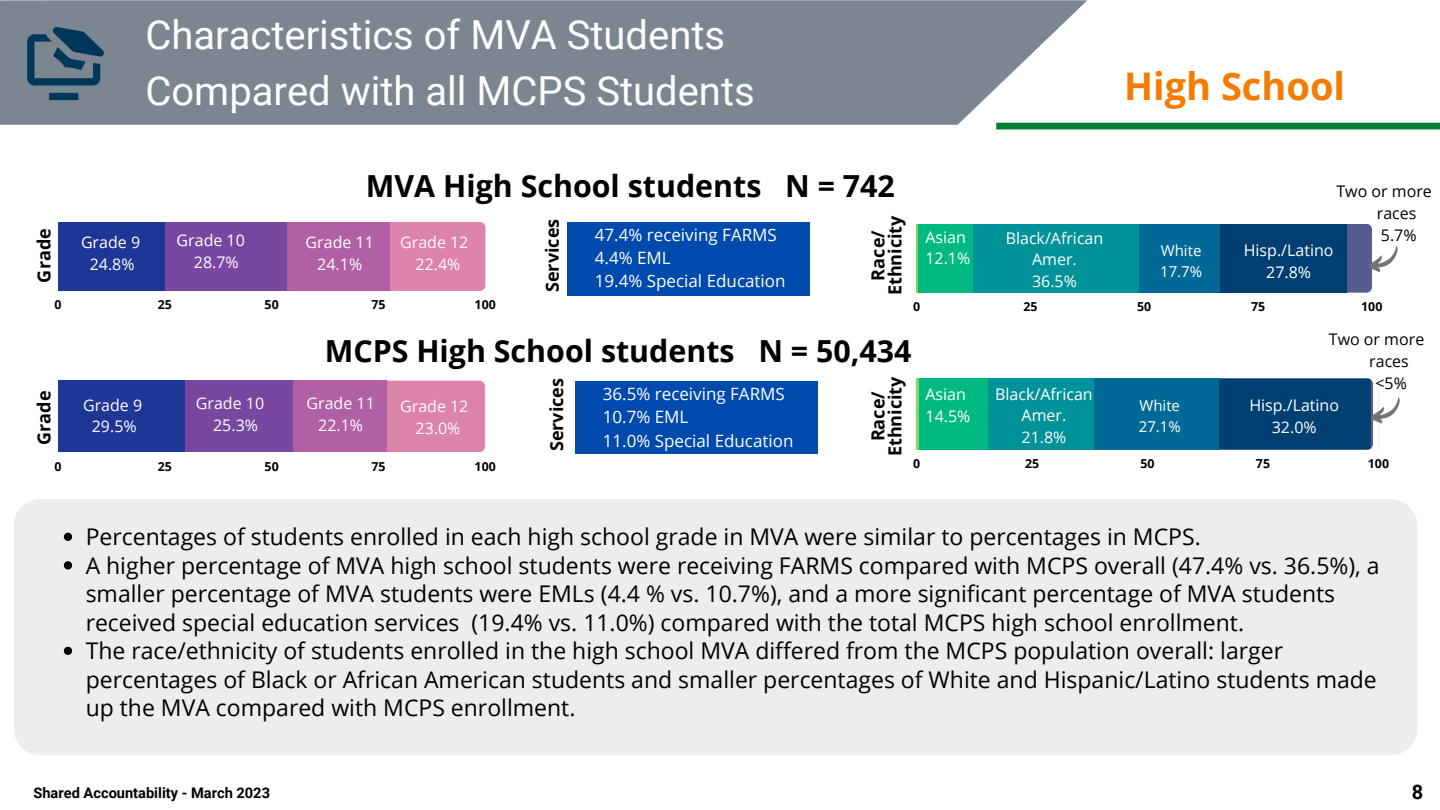
<style>
.page{position:relative;width:1440px;height:810px;background:#fff}
.page>*{position:absolute;margin:0;border:0;box-sizing:border-box;transform-origin:0 0}
.t1{font:40px "Roboto";color:#fff}
.t2{font:700 38px "Open Sans";color:#f47c00}
.t3{font:700 30.4px "Open Sans";color:#000}
.t4{font:23px/28.5px "Open Sans";color:#000}
.t5{font:700 20px "Roboto";color:#000}
.t6{font:700 18px "Open Sans";color:#000}
.t7{font:17px "Open Sans";color:#fff}
.t8{font:16px/21.8px "Open Sans";color:#fff;text-align:center}
.t9{font:16px/21.8px "Open Sans";color:#000}
.t10{font:15px "Open Sans";color:#fff}
.t11{font:700 14.6px "Roboto";color:#000}
.t12{font:700 12.4px "Open Sans";color:#000}
</style>
<div class="page">
<svg style="left:0;top:0;width:1087px;height:125px;background:#848d98"></svg>
<div style="left:387px;top:381px;width:98px;height:71px;background:#dd82ab"></div>
<div style="left:58px;top:381px;width:329px;height:71px;background:#b160a5"></div>
<div style="left:58px;top:381px;width:234px;height:71px;background:#7847a0"></div>
<div style="left:58px;top:381px;width:126px;height:71px;background:#1e3796"></div>
<div style="left:575px;top:381px;width:243px;height:73px;background:#004aad"></div>
<svg style="left:917px;top:378px;width:483px;height:72px;background:#0f788d"></svg>
<div style="left:390px;top:222px;width:95px;height:69px;background:#dd82ab"></div>
<div style="left:58px;top:222px;width:332px;height:69px;background:#b160a5"></div>
<div style="left:58px;top:222px;width:229px;height:69px;background:#7847a0"></div>
<div style="left:58px;top:222px;width:106px;height:69px;background:#1e3796"></div>
<div style="left:567px;top:222px;width:243px;height:73px;background:#004aad"></div>
<svg style="left:917px;top:224px;width:481px;height:69px;background:#127c8f"></svg>
<div style="left:14px;top:499px;width:1403px;height:256px;background:#eceded;border-radius:27px"></div>
<svg style="left:27px;top:27px;width:77px;height:73px;background:#48657b"></svg>
<div style="left:996px;top:123px;width:444px;height:6px;background:#008037"></div>
<svg style="left:64px;top:533px;width:8px;height:8px"></svg>
<svg style="left:64px;top:561px;width:8px;height:8px"></svg>
<svg style="left:64px;top:647px;width:8px;height:8px"></svg>
<p class="t6" style="left:31px;top:283px;width:56px;rotate:-90deg">Grade</p>
<p class="t1" style="left:145px;top:12px;width:581px">Characteristics of MVA Students</p>
<p class="t1" style="left:145px;top:67px;width:611px">Compared with all MCPS Students</p>
<p class="t8" style="left:81px;top:231px;width:61px">Grade 9</p>
<p class="t8" style="left:90px;top:253px;width:46px">24.8%</p>
<p class="t8" style="left:177px;top:229px;width:70px">Grade 10</p>
<p class="t8" style="left:194px;top:251px;width:46px">28.7%</p>
<p class="t3" style="left:366px;top:164px;width:530px">MVA High School students N = 742</p>
<p class="t8" style="left:306px;top:231px;width:70px">Grade 11</p>
<p class="t8" style="left:317px;top:253px;width:46px">24.1%</p>
<p class="t8" style="left:400px;top:231px;width:70px">Grade 12</p>
<p class="t8" style="left:416px;top:253px;width:46px">22.4%</p>
<p class="t6" style="left:540px;top:292px;width:75px;rotate:-90deg">Services</p>
<p class="t7" style="left:595px;top:222px;width:184px">47.4% receiving FARMS</p>
<p class="t7" style="left:595px;top:246px;width:77px">4.4% EML</p>
<p class="t7" style="left:595px;top:269px;width:192px">19.4% Special Education</p>
<p class="t6" style="left:882px;top:295px;width:81px;rotate:-90deg">Ethnicity</p>
<p class="t6" style="left:865px;top:281px;width:52px;rotate:-90deg">Race/</p>
<p class="t8" style="left:925px;top:225px;width:42px">Asian</p>
<p class="t8" style="left:925px;top:247px;width:46px">12.1%</p>
<p class="t2" style="left:1124px;top:60px;width:223px">High School</p>
<p class="t8" style="left:1006px;top:227px;width:99px">Black/African<br>Amer.</p>
<p class="t8" style="left:1032px;top:270px;width:46px">36.5%</p>
<p class="t10" style="left:1161px;top:240px;width:42px">White</p>
<p class="t10" style="left:1160px;top:261px;width:44px">17.7%</p>
<p class="t9" style="left:1377px;top:180px;width:57px;text-indent:-40px">Two or more races</p>
<p class="t9" style="left:1381px;top:224px;width:37px">5.7%</p>
<p class="t8" style="left:1244px;top:239px;width:91px">Hisp./Latino</p>
<p class="t8" style="left:1266px;top:261px;width:46px">27.8%</p>
<p class="t12" style="left:55px;top:296px;width:9px">0</p>
<p class="t12" style="left:158px;top:296px;width:16px">25</p>
<p class="t12" style="left:265px;top:296px;width:16px">50</p>
<p class="t12" style="left:371px;top:296px;width:16px">75</p>
<p class="t12" style="left:475px;top:296px;width:23px">100</p>
<p class="t12" style="left:913px;top:298px;width:9px">0</p>
<p class="t12" style="left:1023px;top:298px;width:16px">25</p>
<p class="t12" style="left:1137px;top:298px;width:16px">50</p>
<p class="t12" style="left:1251px;top:298px;width:16px">75</p>
<p class="t12" style="left:1361px;top:298px;width:23px">100</p>
<p class="t6" style="left:31px;top:445px;width:56px;rotate:-90deg">Grade</p>
<p class="t8" style="left:83px;top:394px;width:61px">Grade 9</p>
<p class="t8" style="left:92px;top:415px;width:46px">29.5%</p>
<p class="t8" style="left:196px;top:392px;width:70px">Grade 10</p>
<p class="t8" style="left:213px;top:414px;width:46px">25.3%</p>
<p class="t3" style="left:325px;top:329px;width:588px">MCPS High School students N = 50,434</p>
<p class="t8" style="left:307px;top:392px;width:70px">Grade 11</p>
<p class="t8" style="left:318px;top:414px;width:46px">22.1%</p>
<p class="t8" style="left:400px;top:395px;width:70px">Grade 12</p>
<p class="t8" style="left:416px;top:417px;width:46px">23.0%</p>
<p class="t6" style="left:544px;top:451px;width:75px;rotate:-90deg">Services</p>
<p class="t7" style="left:603px;top:382px;width:184px">36.5% receiving FARMS</p>
<p class="t7" style="left:603px;top:405px;width:87px">10.7% EML</p>
<p class="t7" style="left:603px;top:428px;width:192px">11.0% Special Education</p>
<p class="t6" style="left:882px;top:456px;width:81px;rotate:-90deg">Ethnicity</p>
<p class="t6" style="left:865px;top:441px;width:52px;rotate:-90deg">Race/</p>
<p class="t8" style="left:925px;top:383px;width:42px">Asian</p>
<p class="t8" style="left:926px;top:405px;width:46px">14.5%</p>
<p class="t8" style="left:995px;top:383px;width:99px">Black/African<br>Amer.</p>
<p class="t8" style="left:1022px;top:426px;width:46px">21.8%</p>
<p class="t10" style="left:1140px;top:395px;width:42px">White</p>
<p class="t10" style="left:1139px;top:416px;width:44px">27.1%</p>
<p class="t9" style="left:1369px;top:328px;width:57px;text-indent:-40px">Two or more races</p>
<p class="t9" style="left:1375px;top:372px;width:33px">&lt;5%</p>
<p class="t8" style="left:1249px;top:394px;width:91px">Hisp./Latino</p>
<p class="t8" style="left:1272px;top:416px;width:46px">32.0%</p>
<p class="t12" style="left:55px;top:457px;width:9px">0</p>
<p class="t12" style="left:158px;top:457px;width:16px">25</p>
<p class="t12" style="left:265px;top:457px;width:16px">50</p>
<p class="t12" style="left:371px;top:457px;width:16px">75</p>
<p class="t12" style="left:475px;top:457px;width:23px">100</p>
<p class="t12" style="left:913px;top:455px;width:9px">0</p>
<p class="t12" style="left:1025px;top:455px;width:16px">25</p>
<p class="t12" style="left:1141px;top:455px;width:16px">50</p>
<p class="t12" style="left:1256px;top:455px;width:16px">75</p>
<p class="t12" style="left:1368px;top:455px;width:23px">100</p>
<p class="t4" style="left:86px;top:522px;width:1117px">Percentages of students enrolled in each high school grade in MVA were similar to percentages in MCPS.</p>
<p class="t4" style="left:86px;top:551px;width:1295px">A higher percentage of MVA high school students were receiving FARMS compared with MCPS overall (47.4% vs. 36.5%), a smaller percentage of MVA students were EMLs (4.4 % vs. 10.7%), and a more significant percentage of MVA students received special education services (19.4% vs. 11.0%) compared with the total MCPS high school enrollment.</p>
<p class="t4" style="left:86px;top:636px;width:1293px">The race/ethnicity of students enrolled in the high school MVA differed from the MCPS population overall: larger percentages of Black or African American students and smaller percentages of White and Hispanic/Latino students made up the MVA compared with MCPS enrollment.</p>
<p class="t11" style="left:34px;top:785px;width:238px">Shared Accountability - March 2023</p>
<p class="t5" style="left:1412px;top:781px;width:13px">8</p>
</div>
